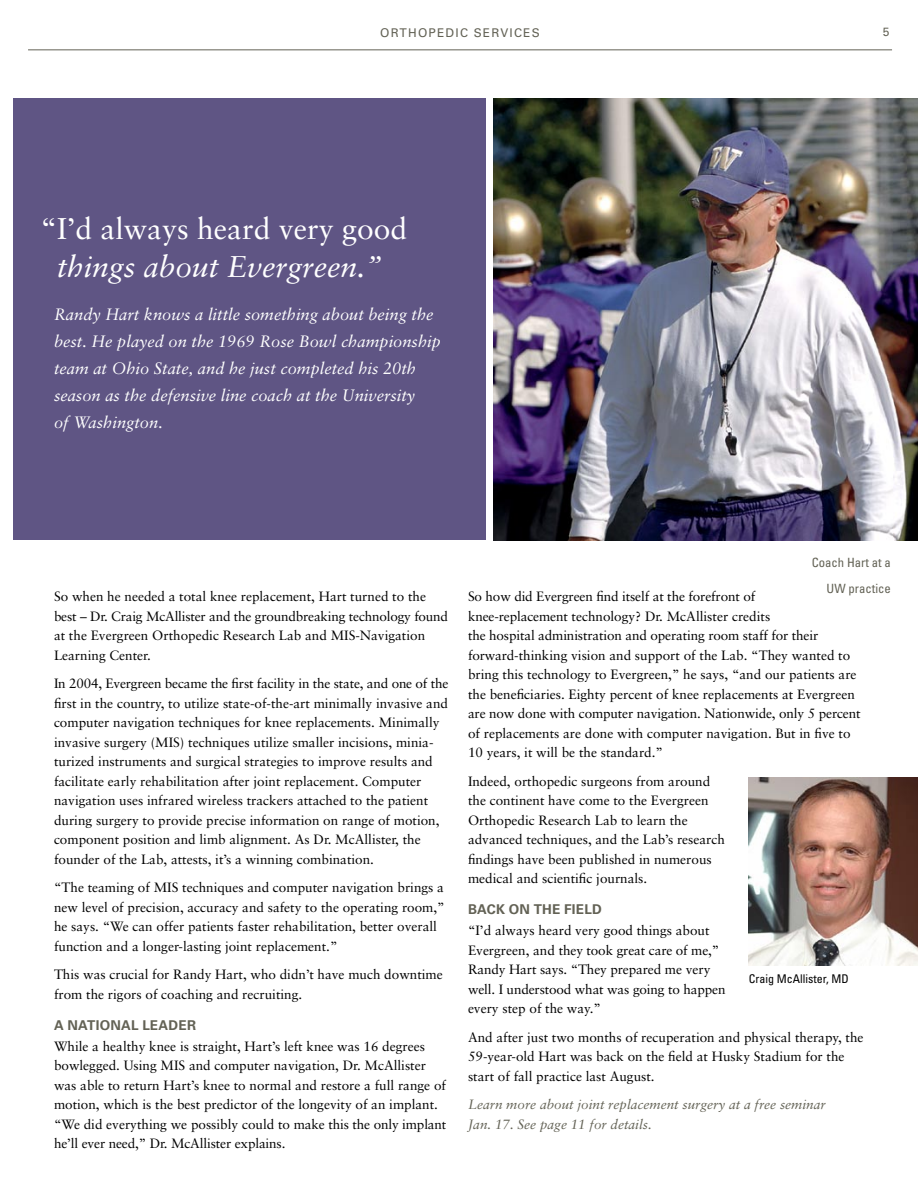
<style>
.page{position:relative;width:918px;height:1188px;background:#fff}
.page>*{position:absolute;margin:0;border:0;box-sizing:border-box;transform-origin:0 0}
.t1{font:30px "Sabon";color:#fff}
.t2{font:italic 30px "Sabon";color:#fff}
.t3{font:italic 16.5px/27px "Sabon";color:#fff}
.t4{font:13.5px/19.5px "Sabon";color:#000}
.t5{font:italic 13.5px/19.5px "Sabon";color:#636255}
.t6{font:700 13.5px "Univers";letter-spacing:.015em;color:#636255}
.t7{font:condensed 12.75px/25.5px "Univers";color:#636255;text-align:right}
.t8{font:12px "Univers";color:#636255}
.t9{font:condensed 12px "Univers";color:#000}
</style>
<div class="page">
<div style="left:14px;top:99px;width:472px;height:441px;background:#5f5584"></div>
<hr style="left:28px;top:49px;width:864px;height:1px;background:#636255">
<img style="left:494px;top:99px;width:424px;height:441px">
<img style="left:749px;top:777px;width:169px;height:188px">
<p class="t8" style="left:380px;top:26px;width:21px">ORTHO</p>
<p class="t8" style="left:429px;top:26px;width:55px">PEDIC SERVICES</p>
<p class="t8" style="left:883px;top:24px;width:8px">5</p>
<h1 class="t1" style="left:40px;top:211px;width:368px">“I’d always heard very good</h1>
<h1 class="t2" style="left:57px;top:249px;width:327px">things about Evergreen.”</h1>
<p class="t3" style="left:54px;top:301px;width:388px">Randy Hart knows a little something about being the best. He played on the 1969 Rose Bowl championship team at Ohio State, and he just completed his 20th season as the defensive line coach at the University<br>of Washington.</p>
<p class="t4" style="left:54px;top:587px;width:396px">So when he needed a total knee replacement, Hart turned to the best – Dr. Craig McAllister and the groundbreaking technology found at the Evergreen Orthopedic Research Lab and MIS-Navigation Learning Center.</p>
<p class="t4" style="left:54px;top:674px;width:396px">In 2004, Evergreen became the first facility in the state, and one of the first in the country, to utilize state-of-the-art minimally invasive and computer navigation techniques for knee replacements. Minimally invasive surgery (MIS) techniques utilize smaller incisions, minia&shy;turized instruments and surgical strategies to improve results and facilitate early rehabilitation after joint replacement. Computer navigation uses infrared wireless trackers attached to the patient during surgery to provide precise information on range of motion, component position and limb alignment. As Dr. McAllister, the founder of the Lab, attests, it’s a winning combination.</p>
<p class="t4" style="left:54px;top:878px;width:392px">“The teaming of MIS techniques and computer navigation brings a new level of precision, accuracy and safety to the operating room,” he says. “We can offer patients faster rehabilitation, better overall function and a longer-lasting joint replacement.”</p>
<p class="t4" style="left:54px;top:965px;width:390px">This was crucial for Randy Hart, who didn’t have much downtime from the rigors of coaching and recruiting.</p>
<p class="t6" style="left:54px;top:1017px;width:144px">A NATIONAL LEADER</p>
<p class="t4" style="left:54px;top:1036px;width:394px">While a healthy knee is straight, Hart’s left knee was 16 degrees bowlegged. Using MIS and computer navigation, Dr. McAllister was able to return Hart’s knee to normal and restore a full range of motion, which is the best predictor of the longevity of an implant. “We did everything we possibly could to make this the only implant he’ll ever need,” Dr. McAllister explains.</p>
<p class="t7" style="left:812px;top:550px;width:81px">Coach Hart at a<br>UW practice</p>
<p class="t4" style="left:468px;top:587px;width:394px">So how did Evergreen find itself at the forefront of<br>knee-replacement technology? Dr. McAllister credits<br>the hospital administration and operating room staff for their forward-thinking vision and support of the Lab. “They wanted to bring this technology to Evergreen,” he says, “and our patients are the beneficiaries. Eighty percent of knee replacements at Evergreen are now done with computer navigation. Nationwide, only 5 percent of replacements are done with computer navigation. But in five to 10 years, it will be the standard.”</p>
<p class="t4" style="left:468px;top:771px;width:259px">Indeed, orthopedic surgeons from around the continent have come to the Evergreen Orthopedic Research Lab to learn the advanced techniques, and the Lab’s research findings have been published in numerous medical and scientific journals.</p>
<p class="t6" style="left:468px;top:902px;width:135px">BACK ON THE FIELD</p>
<p class="t4" style="left:468px;top:921px;width:259px">“I’d always heard very good things about Evergreen, and they took great care of me,” Randy Hart says. “They prepared me very well. I understood what was going to happen every step of the way.”</p>
<p class="t4" style="left:468px;top:1027px;width:397px">And after just two months of recuperation and physical therapy, the<br>59-year-old Hart was back on the field at Husky Stadium for the start of fall practice last August.</p>
<p class="t5" style="left:468px;top:1095px;width:359px">Learn more about joint replacement surgery at a free seminar<br>Jan. 17. See page 11 for details.</p>
<p class="t9" style="left:749px;top:971px;width:101px">Craig McAllister, MD</p>
</div>
